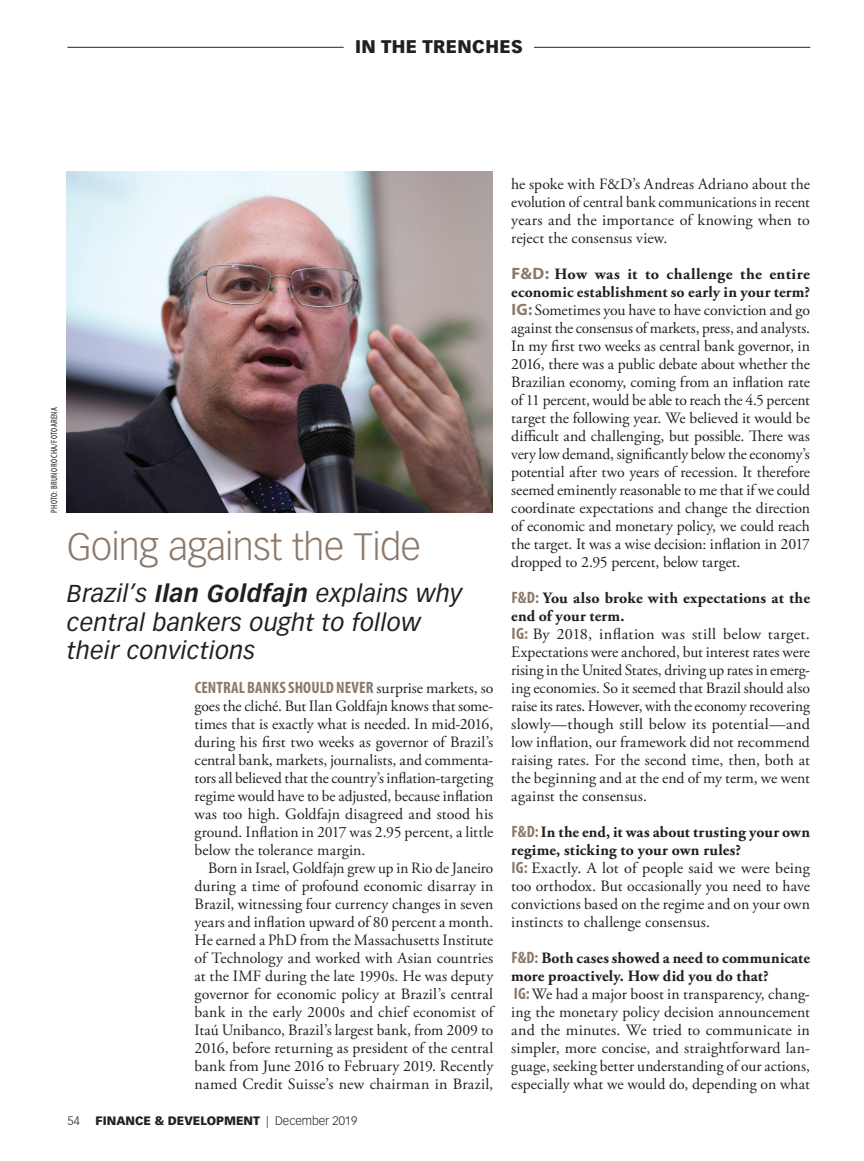
<style>
.page{position:relative;width:864px;height:1161px;background:#fff}
.page>*{position:absolute;margin:0;border:0;box-sizing:border-box;transform-origin:0 0}
.GLOBAL_-_Department{font:300 37.5px "Vectora LT Std";letter-spacing:-.015em;color:#8b796b}
.GLOBAL_-_Department-2{font:italic 24px/28.5px "Vectora LT Std";letter-spacing:.02em;color:#231f20}
.t1{font:900 18px "Vectora LT Std";letter-spacing:.02em;color:#231f20}
.GLOBAL_-_Body_Copy{font:700 condensed 16.5px "Myriad Pro";letter-spacing:.005em;color:#8b796b}
.GLOBAL_-_Body_Copy-2{font:15.75px/18px "Adobe Garamond Pro";letter-spacing:.005em;color:#231f20;text-align:justify}
.GLOBAL_-_Body_Copy-3{font:700 15.75px/18px "Adobe Garamond Pro";letter-spacing:.01em;color:#231f20}
.t2{font:900 12px "Vectora LT Std";color:#231f20}
.t3{font:300 12px "Vectora LT Std";color:#231f20}
.GLOBAL_-_Photo_Credi{font:condensed 9px "Myriad Pro";letter-spacing:.035em;color:#231f20}
.s1{font-weight:700}
.s2{font-family:"Adobe Garamond Pro";font-weight:400;font-stretch:normal;font-size:15.75px;color:#231f20}
.s3{font-weight:300}
.s4{font-family:"Myriad Pro";font-size:16.5px;color:#8b796b}
.s5{font-family:"Myriad Pro";font-weight:700;font-size:16.5px;color:#8b796b}
.s6{font-family:"Myriad Pro";font-stretch:condensed;font-size:16.5px;color:#8b796b}
.s7{font-family:"Myriad Pro";font-weight:700;font-stretch:condensed;font-size:16.5px;color:#8b796b}
</style>
<div class="page">
<hr style="left:534px;top:47px;width:276px;height:1px;background:#231f20">
<hr style="left:68px;top:47px;width:276px;height:1px;background:#231f20">
<img style="left:67px;top:171px;width:425px;height:342px">
<p class="t1" style="left:355px;top:36px;width:169px">IN THE TRENCHES</p>
<p class="GLOBAL_-_Photo_Credi" style="left:49px;top:513px;width:107px;rotate:-90deg">PHOTO: BRUNO ROCHA/FOTOARENA</p>
<p class="GLOBAL_-_Department" style="left:67px;top:525px;width:355px">Going against the Tide</p>
<p class="GLOBAL_-_Department-2" style="left:67px;top:580px;width:396px">Brazil’s <span class="s1">Ilan Goldfajn</span> explains why central bankers ought to follow their convictions</p>
<p class="GLOBAL_-_Body_Copy" style="left:195px;top:678px;width:300px">CENTRAL BANKS SHOULD NEVER <span class="s2">surprise markets, so</span></p>
<p class="GLOBAL_-_Body_Copy-2" style="left:195px;top:698px;width:300px">goes the cliché. But Ilan Goldfajn knows that some&shy;times that is exactly what is needed. In mid-2016, during his first two weeks as governor of Brazil’s central bank, markets, journalists, and commenta&shy;tors all believed that the country’s inflation-targeting regime would have to be adjusted, because inflation was too high. Goldfajn disagreed and stood his ground. Inflation in 2017 was 2.95 percent, a little below the tolerance margin.</p>
<p class="GLOBAL_-_Body_Copy-2" style="left:195px;top:860px;width:300px;text-indent:14px">Born in Israel, Goldfajn grew up in Rio de Janeiro during a time of profound economic disarray in Brazil, witnessing four currency changes in seven years and inflation upward of 80 percent a month.<br>He earned a PhD from the Massachusetts Institute of Technology and worked with Asian countries at the IMF during the late 1990s. He was deputy governor for economic policy at Brazil’s central bank in the early 2000s and chief economist of Itaú Unibanco, Brazil’s largest bank, from 2009 to 2016, before returning as president of the central bank from June 2016 to February 2019. Recently named Credit Suisse’s new chairman in Brazil,</p>
<p class="t3" style="left:68px;top:1114px;width:14px">54</p>
<p class="t2" style="left:96px;top:1113px;width:263px">FINANCE &amp; DEVELOPMENT <span class="s3">| December 2019</span></p>
<p class="GLOBAL_-_Body_Copy-2" style="left:511px;top:176px;width:300px">he spoke with F&amp;D’s Andreas Adriano about the evolution of central bank communications in recent years and the importance of knowing when to reject the consensus view.</p>
<p class="GLOBAL_-_Body_Copy-3" style="left:511px;top:265px;width:300px"><span class="s4">F&amp;D:</span> How was it to challenge the entire economic establishment so early in your term?</p>
<p class="GLOBAL_-_Body_Copy-2" style="left:511px;top:302px;width:300px"><span class="s5">IG:</span> Sometimes you have to have conviction and go against the consensus of markets, press, and analysts.<br>In my first two weeks as central bank governor, in 2016, there was a public debate about whether the Brazilian economy, coming from an inflation rate of 11 percent, would be able to reach the 4.5 percent target the following year. We believed it would be difficult and challenging, but possible. There was very low demand, significantly below the economy’s potential after two years of recession. It therefore seemed eminently reasonable to me that if we could coordinate expectations and change the direction of economic and monetary policy, we could reach the target. It was a wise decision: inflation in 2017 dropped to 2.95 percent, below target.</p>
<p class="GLOBAL_-_Body_Copy-3" style="left:511px;top:589px;width:300px"><span class="s6">F&amp;D:</span> You also broke with expectations at the end of your term.</p>
<p class="GLOBAL_-_Body_Copy-2" style="left:511px;top:626px;width:300px"><span class="s7">IG:</span> By 2018, inflation was still below target.<br>Expectations were anchored, but interest rates were rising in the United States, driving up rates in emerg&shy;ing economies. So it seemed that Brazil should also raise its rates. However, with the economy recovering slowly—though still below its potential—and low inflation, our framework did not recommend raising rates. For the second time, then, both at the beginning and at the end of my term, we went against the consensus.</p>
<p class="GLOBAL_-_Body_Copy-3" style="left:511px;top:823px;width:300px"><span class="s6">F&amp;D:</span>In the end, it was about trusting your own regime, sticking to your own rules?</p>
<p class="GLOBAL_-_Body_Copy-2" style="left:511px;top:860px;width:300px"><span class="s7">IG:</span> Exactly. A lot of people said we were being too orthodox. But occasionally you need to have convictions based on the regime and on your own instincts to challenge consensus.</p>
<p class="GLOBAL_-_Body_Copy-3" style="left:511px;top:949px;width:300px"><span class="s6">F&amp;D:</span> Both cases showed a need to communicate more proactively. How did you do that?</p>
<p class="GLOBAL_-_Body_Copy-2" style="left:511px;top:986px;width:300px"><span class="s7">IG:</span> We had a major boost in transparency, chang&shy;ing the monetary policy decision announcement and the minutes. We tried to communicate in simpler, more concise, and straightforward lan&shy;guage, seeking better understanding of our actions, especially what we would do, depending on what</p>
</div>
